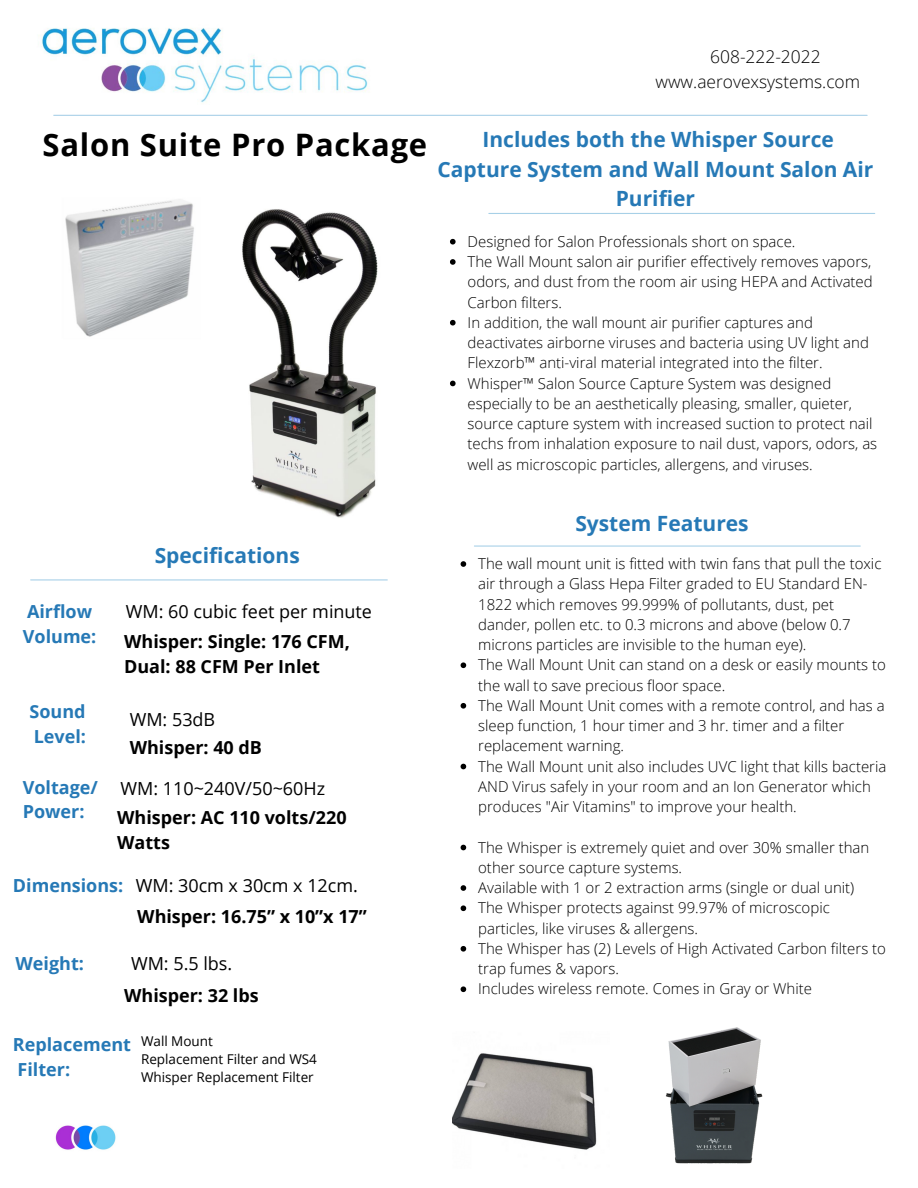
<style>
.page{position:relative;width:918px;height:1188px;background:#fff}
.page>*{position:absolute;margin:0;border:0;box-sizing:border-box;transform-origin:0 0}
.t1{font:700 30.9px "Open Sans";letter-spacing:.025em;color:#000}
.t2{font:700 21px/29.2px "Open Sans";color:#2679b6;text-align:center}
.t3{font:700 18px/24.8px "Open Sans";color:#000}
.t4{font:18px "Open Sans";color:#000}
.t5{font:700 18px "Open Sans";color:#2679b6}
.t6{font:300 17.4px "Open Sans";color:#000}
.t7{font:300 15px/20.2px "Open Sans";color:#000}
.t8{font:13.5px/18px "Open Sans";color:#000}
</style>
<div class="page">
<img style="left:41px;top:28px;width:327px;height:75px">
<hr style="left:54px;top:115px;width:813px;height:1px;background:#3392c8">
<hr style="left:489px;top:213px;width:386px;height:1px;background:#3392c8">
<hr style="left:474px;top:545px;width:386px;height:2px;background:#3392c8">
<hr style="left:31px;top:579px;width:356px;height:1px;background:#3392c8">
<img style="left:55px;top:1125px;width:61px;height:25px">
<img style="left:453px;top:1053px;width:144px;height:97px">
<img style="left:65px;top:199px;width:313px;height:319px">
<img style="left:666px;top:1027px;width:97px;height:137px">
<svg style="left:450px;top:239px;width:6px;height:6px"></svg>
<svg style="left:450px;top:259px;width:6px;height:6px"></svg>
<svg style="left:450px;top:320px;width:6px;height:6px"></svg>
<svg style="left:450px;top:381px;width:6px;height:5px"></svg>
<svg style="left:461px;top:561px;width:5px;height:6px"></svg>
<svg style="left:461px;top:662px;width:5px;height:6px"></svg>
<svg style="left:461px;top:703px;width:5px;height:6px"></svg>
<svg style="left:461px;top:764px;width:5px;height:5px"></svg>
<svg style="left:461px;top:845px;width:5px;height:5px"></svg>
<svg style="left:461px;top:885px;width:5px;height:6px"></svg>
<svg style="left:461px;top:905px;width:5px;height:6px"></svg>
<svg style="left:461px;top:946px;width:5px;height:6px"></svg>
<svg style="left:461px;top:986px;width:5px;height:6px"></svg>
<p class="t1" style="left:43px;top:123px;width:386px">Salon Suite Pro Package</p>
<p class="t6" style="left:710px;top:44px;width:112px">608-222-2022</p>
<p class="t6" style="left:656px;top:69px;width:206px">www.aerovexsystems.com</p>
<p class="t2" style="left:438px;top:125px;width:437px">Includes both the Whisper Source<br>Capture System and Wall Mount Salon Air<br>Purifier</p>
<p class="t7" style="left:468px;top:231px;width:329px">Designed for Salon Professionals short on space.</p>
<p class="t7" style="left:468px;top:251px;width:407px;text-align:justify">The Wall Mount salon air purifier effectively removes vapors, odors, and dust from the room air using HEPA and Activated Carbon filters.</p>
<p class="t7" style="left:468px;top:312px;width:403px">In addition, the wall mount air purifier captures and deactivates airborne viruses and bacteria using UV light and<br>Flexzorb™ anti-viral material integrated into the filter.</p>
<p class="t7" style="left:468px;top:373px;width:411px">Whisper™ Salon Source Capture System was designed especially to be an aesthetically pleasing, smaller, quieter, source capture system with increased suction to protect nail techs from inhalation exposure to nail dust, vapors, odors, as well as microscopic particles, allergens, and viruses.</p>
<p class="t5" style="left:27px;top:599px;width:67px">Airflow</p>
<p class="t5" style="left:23px;top:623px;width:75px">Volume:</p>
<p class="t5" style="left:30px;top:699px;width:58px">Sound</p>
<p class="t5" style="left:34px;top:724px;width:54px">Level:</p>
<p class="t5" style="left:23px;top:774px;width:77px">Voltage/</p>
<p class="t5" style="left:23px;top:799px;width:63px">Power:</p>
<p class="t2" style="left:155px;top:540px;width:147px">Specifications</p>
<p class="t4" style="left:126px;top:599px;width:248px">WM: 60 cubic feet per minute</p>
<p class="t3" style="left:124px;top:629px;width:227px">Whisper: Single: 176 CFM,</p>
<p class="t3" style="left:124px;top:653px;width:197px">Dual: 88 CFM Per Inlet</p>
<p class="t4" style="left:130px;top:707px;width:87px">WM: 53dB</p>
<p class="t3" style="left:130px;top:735px;width:134px">Whisper: 40 dB</p>
<p class="t4" style="left:121px;top:776px;width:206px">WM: 110~240V/50~60Hz</p>
<p class="t3" style="left:117px;top:805px;width:231px">Whisper: AC 110 volts/220<br>Watts</p>
<p class="t5" style="left:13px;top:873px;width:112px">Dimensions:</p>
<p class="t4" style="left:136px;top:873px;width:224px">WM: 30cm x 30cm x 12cm.</p>
<p class="t3" style="left:137px;top:904px;width:231px">Whisper: 16.75” x 10”x 17”</p>
<p class="t5" style="left:16px;top:951px;width:70px">Weight:</p>
<p class="t4" style="left:131px;top:951px;width:103px">WM: 5.5 lbs.</p>
<p class="t3" style="left:124px;top:983px;width:136px">Whisper: 32 lbs</p>
<p class="t5" style="left:13px;top:1032px;width:120px">Replacement</p>
<p class="t5" style="left:18px;top:1056px;width:54px">Filter:</p>
<p class="t8" style="left:141px;top:1031px;width:73px">Wall Mount</p>
<p class="t8" style="left:141px;top:1049px;width:177px">Replacement Filter and WS4<br>Whisper Replacement Filter</p>
<p class="t2" style="left:575px;top:508px;width:175px">System Features</p>
<p class="t7" style="left:478px;top:553px;width:405px">The wall mount unit is fitted with twin fans that pull the toxic air through a Glass Hepa Filter graded to EU Standard EN-1822 which removes 99.999% of pollutants, dust, pet dander, pollen etc. to 0.3 microns and above (below 0.7 microns particles are invisible to the human eye).</p>
<p class="t7" style="left:478px;top:654px;width:409px">The Wall Mount Unit can stand on a desk or easily mounts to the wall to save precious floor space.</p>
<p class="t7" style="left:478px;top:695px;width:408px">The Wall Mount Unit comes with a remote control, and has a sleep function, 1 hour timer and 3 hr. timer and a filter replacement warning.</p>
<p class="t7" style="left:478px;top:756px;width:410px">The Wall Mount unit also includes UVC light that kills bacteria<br>AND Virus safely in your room and an Ion Generator which produces "Air Vitamins" to improve your health.</p>
<p class="t7" style="left:478px;top:837px;width:393px">The Whisper is extremely quiet and over 30% smaller than other source capture systems.</p>
<p class="t7" style="left:478px;top:877px;width:378px">Available with 1 or 2 extraction arms (single or dual unit)</p>
<p class="t7" style="left:478px;top:897px;width:353px">The Whisper protects against 99.97% of microscopic particles, like viruses &amp; allergens.</p>
<p class="t7" style="left:478px;top:938px;width:409px">The Whisper has (2) Levels of High Activated Carbon filters to trap fumes &amp; vapors.</p>
<p class="t7" style="left:478px;top:978px;width:335px">Includes wireless remote. Comes in Gray or White</p>
</div>
